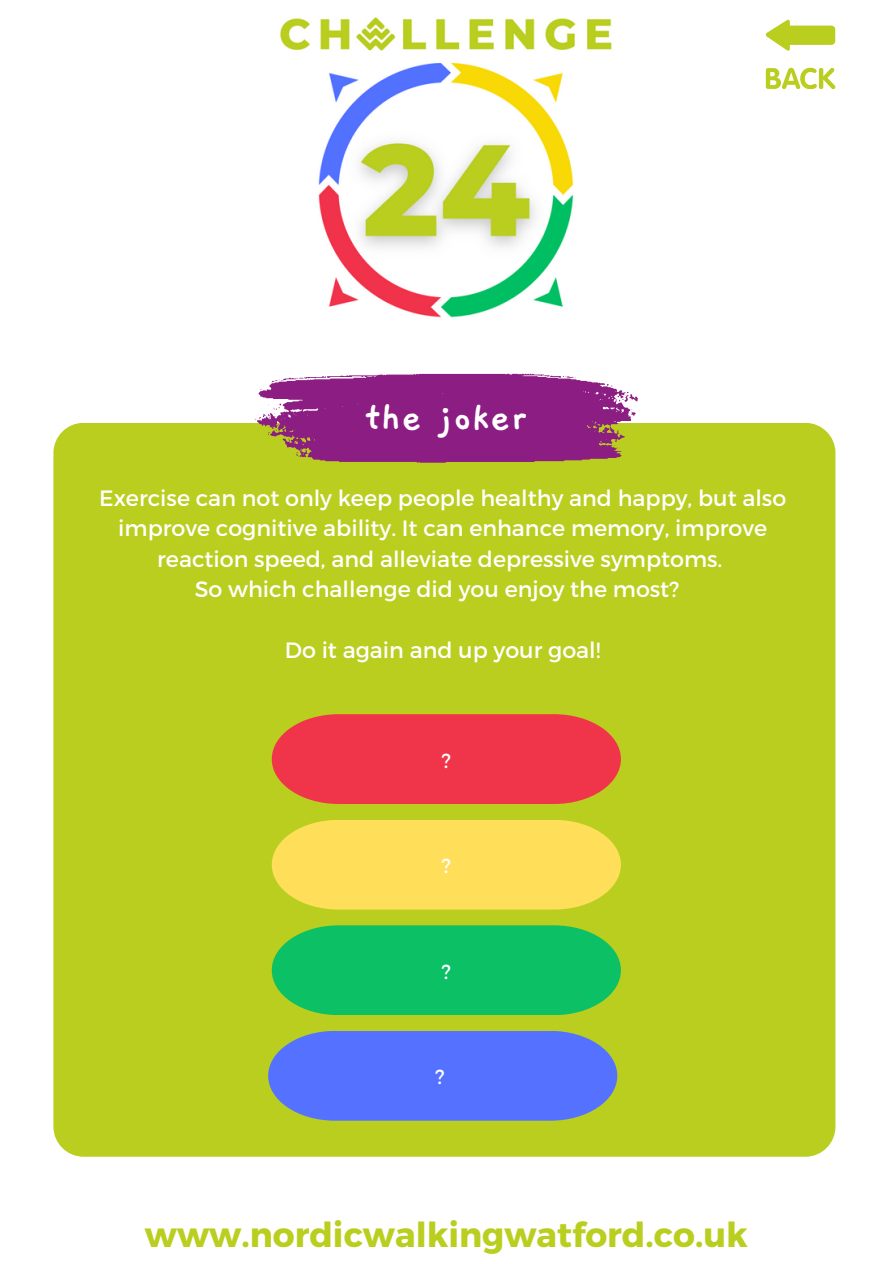
<style>
.page{position:relative;width:893px;height:1264px;background:#fff}
.page>*{position:absolute;margin:0;border:0;box-sizing:border-box;transform-origin:0 0}
.t1{font:700 43.2px "Gaegu";color:#fff}
.t2{font:700 34.35px "Montserrat";color:#b9ce1e}
.t3{font:22.2px/30.3px "Montserrat";color:#fff;text-align:center}
.t4{font:20.7px "Montserrat";color:#fff}
</style>
<div class="page">
<div style="left:53px;top:423px;width:782px;height:733px;background:#b9ce1e;border-radius:30px"></div>
<svg style="left:254px;top:373px;width:384px;height:89px;background:#9a3f86"></svg>
<img style="left:280px;top:17px;width:332px;height:301px">
<svg style="left:272px;top:714px;width:349px;height:90px;background:#eb4147"></svg>
<svg style="left:272px;top:820px;width:349px;height:89px;background:#f9dc54"></svg>
<svg style="left:272px;top:925px;width:349px;height:90px;background:#19c15f"></svg>
<svg style="left:268px;top:1031px;width:349px;height:89px;background:#5b79ed"></svg>
<svg style="left:765px;top:19px;width:70px;height:70px"></svg>
<p class="t1" style="left:365px;top:396px;width:163px">the joker</p>
<p class="t3" style="left:99px;top:481px;width:688px">Exercise can not only keep people healthy and happy, but also improve cognitive ability. It can enhance memory, improve reaction speed, and alleviate depressive symptoms.</p>
<p class="t3" style="left:195px;top:573px;width:486px">So which challenge did you enjoy the most?</p>
<p class="t3" style="left:285px;top:633px;width:317px">Do it again and up your goal!</p>
<p class="t4" style="left:441px;top:746px;width:11px">?</p>
<p class="t4" style="left:441px;top:852px;width:11px">?</p>
<p class="t4" style="left:441px;top:957px;width:11px">?</p>
<p class="t4" style="left:435px;top:1063px;width:11px">?</p>
<p class="t2" style="left:145px;top:1212px;width:604px">www.nordicwalkingwatford.co.uk</p>
</div>
